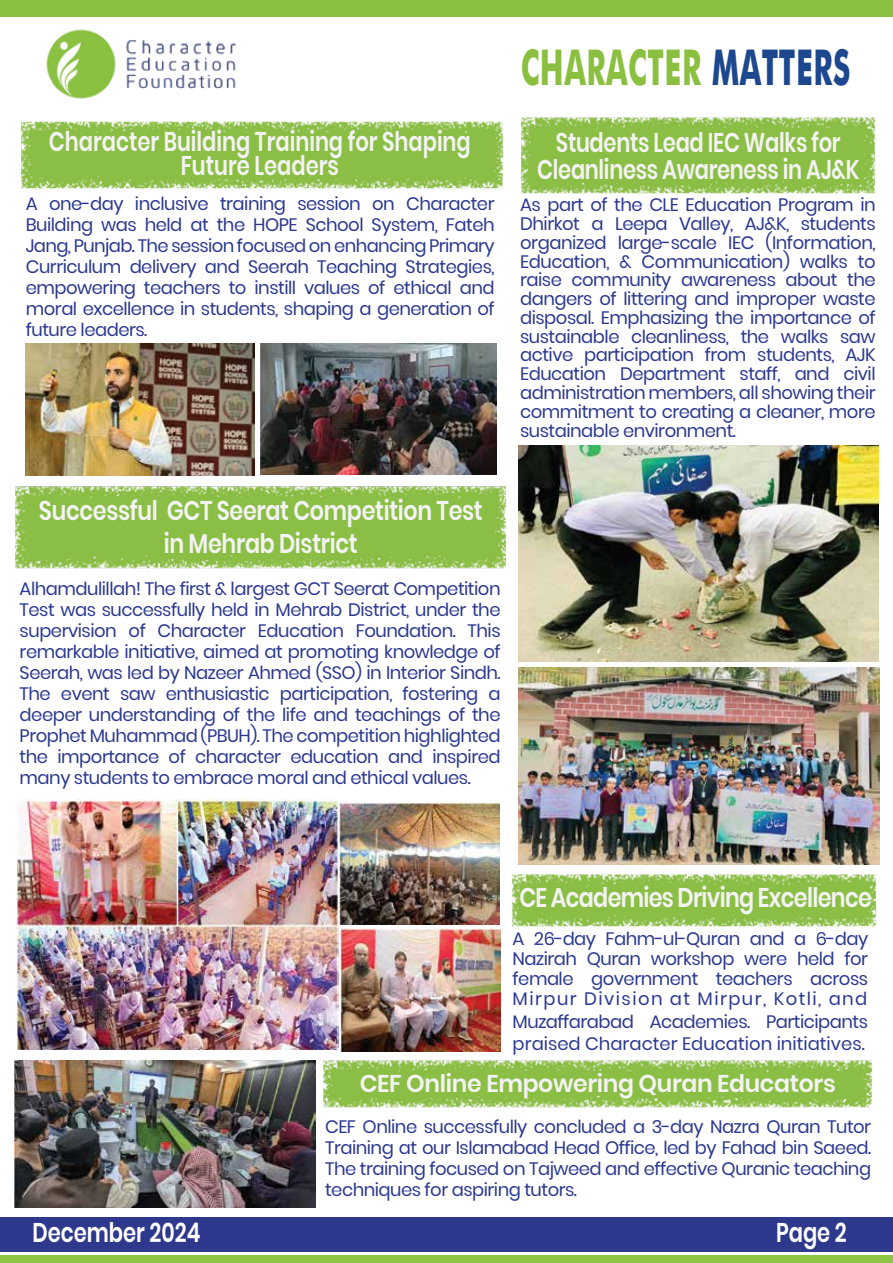
<style>
.page{position:relative;width:893px;height:1263px;background:#fff}
.page>*{position:absolute;margin:0;border:0;box-sizing:border-box;transform-origin:0 0}
.t1{font:700 49.2px "Futura";letter-spacing:.02em;color:#8bbf40;scale:.61 1}
.t2{font:600 27px/24px "Poppins";letter-spacing:-.015em;color:#f3f3f3;text-align:center;scale:.78 1}
.t3{font:600 27px/33px "Poppins";letter-spacing:-.015em;color:#f3f3f3;text-align:center;scale:.82 1}
.t4{font:600 27px "Poppins";color:#fff;scale:.78 1}
.t5{font:600 24.3px "Poppins";letter-spacing:-.015em;color:#f3f3f3}
.t6{font:18px/21px "Poppins";letter-spacing:-.03em;color:#2b3990;text-align:justify}
.t7{font:18px/22.5px "Poppins";color:#2b3990}
.s1{color:#1d478e}
</style>
<div class="page">
<div style="left:0;top:1256px;width:893px;height:7px;background:#8cc541"></div>
<img style="left:46px;top:29px;width:190px;height:38px">
<div style="left:0;top:0;width:893px;height:16px;background:#8bbf40"></div>
<div style="left:0;top:1218px;width:893px;height:34px;background:#2e398e"></div>
<img style="left:21px;top:67px;width:447px;height:122px">
<img style="left:468px;top:117px;width:408px;height:77px">
<img style="left:15px;top:432px;width:544px;height:189px">
<img style="left:512px;top:820px;width:368px;height:107px">
<img style="left:270px;top:1060px;width:603px;height:100px">
<img style="left:15px;top:1061px;width:300px;height:147px">
<img style="left:25px;top:344px;width:229px;height:132px">
<img style="left:261px;top:344px;width:235px;height:130px">
<img style="left:16px;top:800px;width:323px;height:250px">
<img style="left:339px;top:803px;width:161px;height:122px">
<img style="left:340px;top:928px;width:161px;height:124px">
<img style="left:519px;top:668px;width:360px;height:196px">
<img style="left:519px;top:446px;width:360px;height:216px">
<h2 class="t2" style="left:49px;top:130px;width:543px">Character Building Training for Shaping<br>Future Leaders</h2>
<p class="t6" style="left:26px;top:193px;width:470px">A one-day inclusive training session on Character Building was held at the HOPE School System, Fateh Jang, Punjab. The session focused on enhancing Primary Curriculum delivery and Seerah Teaching Strategies, empowering teachers to instill values of ethical and moral excellence in students, shaping a generation of future leaders.</p>
<h1 class="t1" style="left:521px;top:31px;width:542px">CHARACTER <span class="s1">MATTERS</span></h1>
<h2 class="t2" style="left:537px;top:130px;width:415px;line-height:27px">Students Lead IEC Walks for<br>Cleanliness Awareness in AJ&amp;K</h2>
<p class="t6" style="left:520px;top:196px;width:357px;line-height:18.8px">As part of the CLE Education Program in Dhirkot a Leepa Valley, AJ&amp;K, students organized large-scale IEC (Information, Education, &amp; Communication) walks to raise community awareness about the dangers of littering and improper waste disposal. Emphasizing the importance of sustainable cleanliness, the walks saw active participation from students, AJK Education Department staff, and civil administration members, all showing their commitment to creating a cleaner, more sustainable environment.</p>
<h2 class="t3" style="left:39px;top:494px;width:543px">Successful GCT Seerat Competition Test in Mehrab District</h2>
<p class="t6" style="left:20px;top:579px;width:482px">Alhamdulillah! The first &amp; largest GCT Seerat Competition Test was successfully held in Mehrab District, under the supervision of Character Education Foundation. This remarkable initiative, aimed at promoting knowledge of Seerah, was led by Nazeer Ahmed (SSO) in Interior Sindh.<br>The event saw enthusiastic participation, fostering a deeper understanding of the life and teachings of the Prophet Muhammad (PBUH). The competition highlighted the importance of character education and inspired many students to embrace moral and ethical values.</p>
<h2 class="t3" style="left:519px;top:881px;width:431px">CE Academies Driving Excellence</h2>
<p class="t6" style="left:513px;top:929px;width:357px;line-height:20.1px">A 26-day Fahm-ul-Quran and a 6-day Nazirah Quran workshop were held for female government teachers across Mirpur Division at Mirpur, Kotli, and</p>
<p class="t7" style="left:513px;top:1010px;width:357px">Muzaffarabad Academies. Participants praised Character Education initiatives.</p>
<h3 class="t5" style="left:360px;top:1070px;width:478px">CEF Online Empowering Quran Educators</h3>
<p class="t6" style="left:325px;top:1116px;width:548px">CEF Online successfully concluded a 3-day Nazra Quran Tutor Training at our Islamabad Head Office, led by Fahad bin Saeed.<br>The training focused on Tajweed and effective Quranic teaching techniques for aspiring tutors.</p>
<h2 class="t4" style="left:32px;top:1217px;width:217px">December 2024</h2>
<h2 class="t4" style="left:776px;top:1217px;width:92px">Page 2</h2>
</div>
